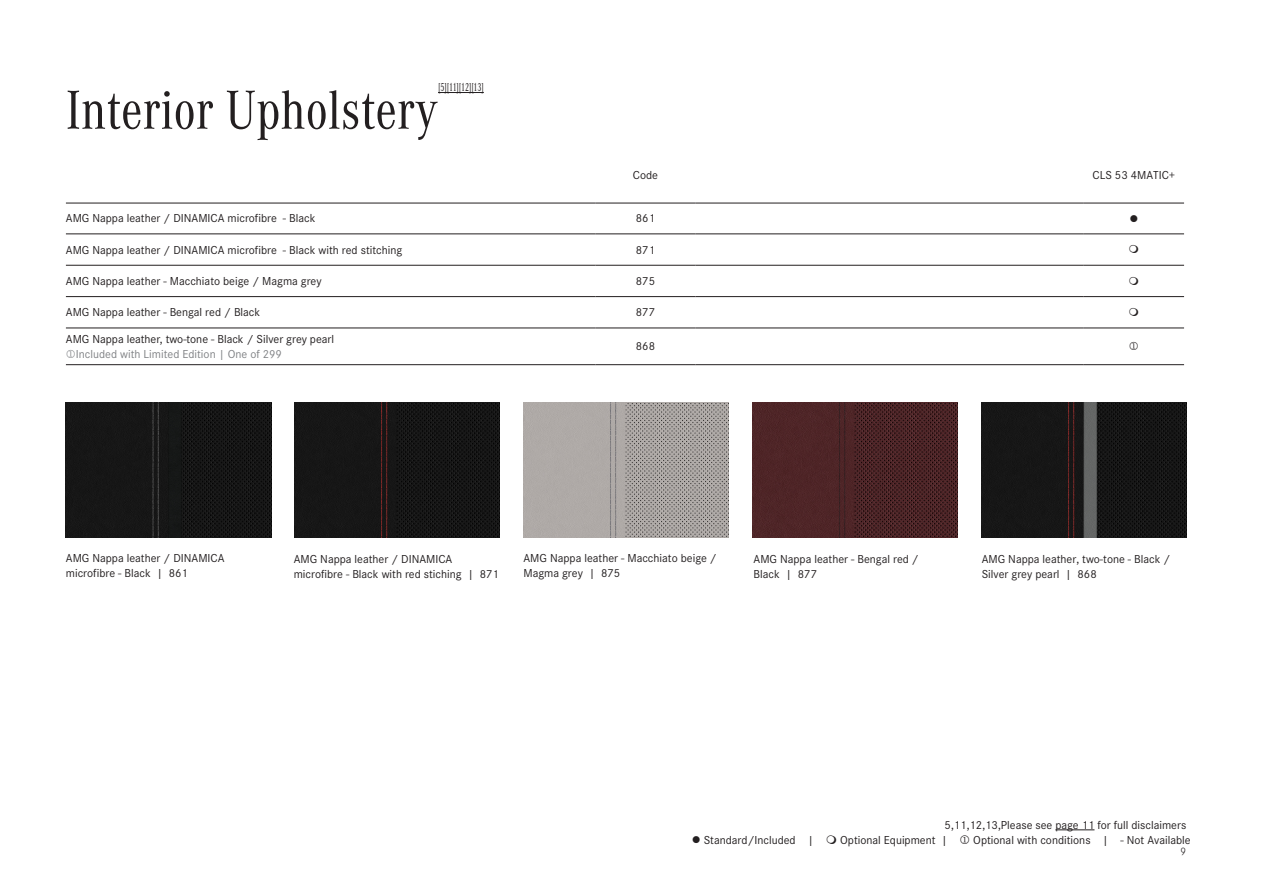
<style>
.page{position:relative;width:1263px;height:893px;background:#fff}
.page>*{position:absolute;margin:0;border:0;box-sizing:border-box;transform-origin:0 0}
._01a_HEAD_black_38_3{font:57px "Corporate A Con";color:#231f20}
._04_CAPTION_MARGINAL{font:12px/15.1px "Corporate S";color:#231f20}
._06_TABLE_COPY_black{font:12px "Corporate S";color:#231f20}
._06_TABLE_COPY_black-2{font:12px "Corporate S";color:#808285}
._01a_HEAD_black_38_3-2{font:12px "Corporate A Con";color:#231f20;scale:.8 1}
._06_TABLE_COPY_black-3{font:12px "Wingdings";color:#231f20}
.t1{font:300 11.25px "Corporate S";color:#231f20}
</style>
<div class="page">
<hr style="left:438px;top:92px;width:46px;height:1px;background:#231f20">
<hr style="left:66px;top:203px;width:529px;height:1px;background:#231f20">
<hr style="left:595px;top:203px;width:101px;height:1px;background:#231f20">
<hr style="left:696px;top:203px;width:388px;height:1px;background:#231f20">
<hr style="left:1084px;top:203px;width:100px;height:1px;background:#231f20">
<hr style="left:66px;top:234px;width:529px;height:1px;background:#231f20">
<hr style="left:595px;top:234px;width:101px;height:1px;background:#231f20">
<hr style="left:696px;top:234px;width:388px;height:1px;background:#231f20">
<hr style="left:1084px;top:234px;width:100px;height:1px;background:#231f20">
<hr style="left:66px;top:265px;width:529px;height:1px;background:#231f20">
<hr style="left:595px;top:265px;width:101px;height:1px;background:#231f20">
<hr style="left:696px;top:265px;width:388px;height:1px;background:#231f20">
<hr style="left:1084px;top:265px;width:100px;height:1px;background:#231f20">
<hr style="left:66px;top:296px;width:529px;height:1px;background:#231f20">
<hr style="left:595px;top:296px;width:101px;height:1px;background:#231f20">
<hr style="left:696px;top:296px;width:388px;height:1px;background:#231f20">
<hr style="left:1084px;top:296px;width:100px;height:1px;background:#231f20">
<hr style="left:66px;top:328px;width:529px;height:1px;background:#231f20">
<hr style="left:595px;top:328px;width:101px;height:1px;background:#231f20">
<hr style="left:696px;top:328px;width:388px;height:1px;background:#231f20">
<hr style="left:1084px;top:328px;width:100px;height:1px;background:#231f20">
<hr style="left:66px;top:364px;width:529px;height:1px;background:#231f20">
<hr style="left:595px;top:364px;width:101px;height:1px;background:#231f20">
<hr style="left:696px;top:364px;width:388px;height:1px;background:#231f20">
<hr style="left:1084px;top:364px;width:100px;height:1px;background:#231f20">
<hr style="left:1055px;top:829px;width:39px;height:1px;background:#231f20">
<img style="left:752px;top:402px;width:205px;height:136px">
<img style="left:294px;top:402px;width:205px;height:136px">
<img style="left:523px;top:402px;width:206px;height:136px">
<img style="left:66px;top:402px;width:205px;height:136px">
<img style="left:981px;top:402px;width:205px;height:136px">
<p class="_01a_HEAD_black_38_3-2" style="left:438px;top:81px;width:59px">[5][11][12][13]</p>
<p class="_01a_HEAD_black_38_3" style="left:66px;top:79px;width:374px">Interior Upholstery</p>
<p class="_06_TABLE_COPY_black" style="left:633px;top:168px;width:27px">Code</p>
<p class="_06_TABLE_COPY_black" style="left:1092px;top:168px;width:84px">CLS 53 4MATIC+</p>
<p class="_06_TABLE_COPY_black" style="left:66px;top:212px;width:251px">AMG Nappa leather / DINAMICA microfibre - Black</p>
<p class="_06_TABLE_COPY_black" style="left:636px;top:212px;width:21px">861</p>
<p class="_06_TABLE_COPY_black-3" style="left:1129px;top:212px;width:10px">●</p>
<p class="_06_TABLE_COPY_black" style="left:66px;top:243px;width:338px">AMG Nappa leather / DINAMICA microfibre - Black with red stitching</p>
<p class="_06_TABLE_COPY_black" style="left:636px;top:243px;width:21px">871</p>
<p class="_06_TABLE_COPY_black" style="left:66px;top:274px;width:257px">AMG Nappa leather - Macchiato beige / Magma grey</p>
<p class="_06_TABLE_COPY_black" style="left:636px;top:274px;width:21px">875</p>
<p class="_04_CAPTION_MARGINAL" style="left:66px;top:305px;width:196px">AMG Nappa leather - Bengal red / Black</p>
<p class="_06_TABLE_COPY_black" style="left:636px;top:305px;width:21px">877</p>
<p class="_04_CAPTION_MARGINAL" style="left:66px;top:331px;width:270px">AMG Nappa leather, two-tone - Black / Silver grey pearl</p>
<p class="_06_TABLE_COPY_black-2" style="left:76px;top:347px;width:208px">Included with Limited Edition | One of 299</p>
<p class="_06_TABLE_COPY_black" style="left:636px;top:339px;width:21px">868</p>
<p class="_04_CAPTION_MARGINAL" style="left:66px;top:550px;width:160px">AMG Nappa leather / DINAMICA microfibre - Black | 861</p>
<p class="_04_CAPTION_MARGINAL" style="left:753px;top:551px;width:167px">AMG Nappa leather - Bengal red /<br>Black | 877</p>
<p class="_04_CAPTION_MARGINAL" style="left:982px;top:551px;width:190px">AMG Nappa leather, two-tone - Black /<br>Silver grey pearl | 868</p>
<p class="_04_CAPTION_MARGINAL" style="left:294px;top:552px;width:207px">AMG Nappa leather / DINAMICA microfibre - Black with red stiching | 871</p>
<p class="_04_CAPTION_MARGINAL" style="left:523px;top:550px;width:195px">AMG Nappa leather - Macchiato beige /<br>Magma grey | 875</p>
<p class="_04_CAPTION_MARGINAL" style="left:945px;top:817px;width:243px">5,11,12,13,Please see page 11 for full disclaimers</p>
<p class="_06_TABLE_COPY_black" style="left:692px;top:833px;width:123px">● Standard/Included |</p>
<p class="_06_TABLE_COPY_black" style="left:840px;top:833px;width:109px">Optional Equipment |</p>
<p class="_06_TABLE_COPY_black" style="left:973px;top:833px;width:219px">Optional with conditions | - Not Available</p>
<p class="t1" style="left:1180px;top:845px;width:7px">9</p>
</div>
